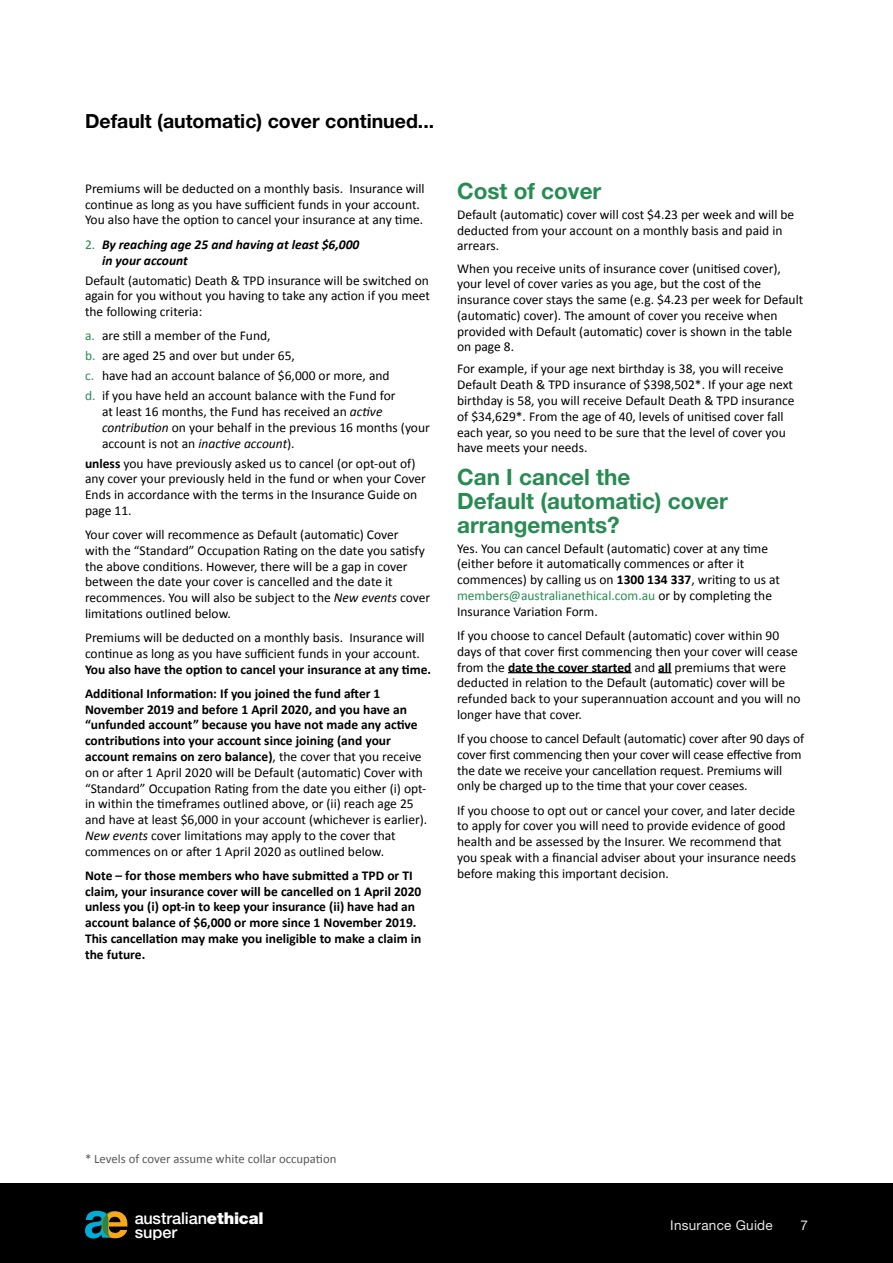
<style>
.page{position:relative;width:893px;height:1263px;background:#fff}
.page>*{position:absolute;margin:0;border:0;box-sizing:border-box;transform-origin:0 0}
.t1{font:700 22.5px/24px "Helvetica Neue LT Std";color:#268c52}
.t2{font:700 19.5px "Helvetica Neue LT Std";color:#000101}
.t3{font:500 16.35px/14px "Helvetica Neue";color:#fff}
.t4{font:13.5px/15.8px "Calibri";color:#000}
.t5{font:700 13.5px/15.8px "Calibri";color:#000}
.t6{font:italic 700 13.5px/15.8px "Calibri";color:#000}
.t7{font:13.5px "Helvetica Neue LT Std";letter-spacing:.02em;color:#e6e7e8}
.t8{font:12.75px "Calibri";color:#58595b}
.s1{font-weight:400;font-style:normal;color:#268c52}
.s2{color:#268c52}
.s3{font-style:italic}
.s4{font-weight:700}
.s5{font-family:"Helvetica Neue LT Com";font-weight:900}
</style>
<div class="page">
<div style="left:0;top:1183px;width:893px;height:80px;background:#000"></div>
<svg style="left:85px;top:1211px;width:42px;height:27px"></svg>
<hr style="left:508px;top:672px;width:123px;height:1px;background:#000">
<svg style="left:658px;top:672px;width:14px;height:1px"></svg>
<h2 class="t2" style="left:85px;top:109px;width:351px">Default (automatic) cover continued...</h2>
<p class="t4" style="left:85px;top:181px;width:341px">Premiums will be deducted on a monthly basis. Insurance will continue as long as you have sufficient funds in your account.<br>You also have the option to cancel your insurance at any time.</p>
<p class="t6" style="left:102px;top:236px;width:259px;text-indent:-17px"><span class="s1">2.</span> By reaching age 25 and having at least $6,000 in your account</p>
<p class="t4" style="left:85px;top:272px;width:347px;text-align:justify">Default (automatic) Death &amp; TPD insurance will be switched on again for you without you having to take any action if you meet the following criteria:</p>
<p class="t4" style="left:85px;top:326px;width:312px;line-height:20px"><span class="s2">a.</span> are still a member of the Fund,<br><span class="s2">b.</span> are aged 25 and over but under 65,<br><span class="s2">c.</span> have had an account balance of $6,000 or more, and <span class="s2">d.</span> if you have held an account balance with the Fund for</p>
<p class="t4" style="left:102px;top:404px;width:329px">at least 16 months, the Fund has received an <span class="s3">active contribution</span> on your behalf in the previous 16 months (your account is not an <span class="s3">inactive account</span>).</p>
<p class="t4" style="left:85px;top:455px;width:342px"><span class="s4">unless</span> you have previously asked us to cancel (or opt-out of) any cover your previously held in the fund or when your Cover Ends in accordance with the terms in the Insurance Guide on page 11.</p>
<p class="t4" style="left:85px;top:527px;width:347px">Your cover will recommence as Default (automatic) Cover<br>with the “Standard” Occupation Rating on the date you satisfy the above conditions. However, there will be a gap in cover between the date your cover is cancelled and the date it recommences. You will also be subject to the <span class="s3">New events</span> cover limitations outlined below.</p>
<p class="t4" style="left:85px;top:630px;width:341px">Premiums will be deducted on a monthly basis. Insurance will continue as long as you have sufficient funds in your account.</p>
<p class="t5" style="left:85px;top:657px;width:348px;line-height:24.3px">You also have the option to cancel your insurance at any time.<br>Additional Information: If you joined the fund after 1</p>
<p class="t4" style="left:85px;top:701px;width:344px"><span class="s4">November 2019 and before 1 April 2020, and you have an “unfunded account” because you have not made any active contributions into your account since joining (and your account remains on zero balance)</span>, the cover that you receive on or after 1 April 2020 will be Default (automatic) Cover with “Standard” Occupation Rating from the date you either (i) opt&shy;in within the timeframes outlined above, or (ii) reach age 25 and have at least $6,000 in your account (whichever is earlier).<br><span class="s3">New events</span> cover limitations may apply to the cover that commences on or after 1 April 2020 as outlined below.</p>
<p class="t5" style="left:85px;top:867px;width:338px">Note – for those members who have submitted a TPD or TI claim, your insurance cover will be cancelled on 1 April 2020 unless you (i) opt-in to keep your insurance (ii) have had an account balance of $6,000 or more since 1 November 2019.<br>This cancellation may make you ineligible to make a claim in the future.</p>
<h1 class="t1" style="left:457px;top:178px;width:146px">Cost of cover</h1>
<p class="t4" style="left:457px;top:207px;width:339px">Default (automatic) cover will cost $4.23 per week and will be deducted from your account on a monthly basis and paid in arrears.</p>
<p class="t4" style="left:457px;top:260px;width:348px">When you receive units of insurance cover (unitised cover), your level of cover varies as you age, but the cost of the insurance cover stays the same (e.g. $4.23 per week for Default (automatic) cover). The amount of cover you receive when provided with Default (automatic) cover is shown in the table on page 8.</p>
<p class="t4" style="left:457px;top:361px;width:339px">For example, if your age next birthday is 38, you will receive Default Death &amp; TPD insurance of $398,502*. If your age next birthday is 58, you will receive Default Death &amp; TPD insurance of $34,629*. From the age of 40, levels of unitised cover fall each year, so you need to be sure that the level of cover you have meets your needs.</p>
<h1 class="t1" style="left:457px;top:464px;width:272px">Can I cancel the<br>Default (automatic) cover arrangements?</h1>
<p class="t4" style="left:457px;top:540px;width:324px">Yes. You can cancel Default (automatic) cover at any time (either before it automatically commences or after it commences) by calling us on <span class="s4">1300 134 337</span>, writing to us at <span class="s2">members@australianethical.com.au</span> or by completing the Insurance Variation Form.</p>
<p class="t4" style="left:457px;top:628px;width:345px">If you choose to cancel Default (automatic) cover within 90 days of that cover first commencing then your cover will cease from the <span class="s4">date the cover started</span> and <span class="s4">all</span> premiums that were deducted in relation to the Default (automatic) cover will be refunded back to your superannuation account and you will no longer have that cover.</p>
<p class="t4" style="left:457px;top:731px;width:348px">If you choose to cancel Default (automatic) cover after 90 days of cover first commencing then your cover will cease effective from the date we receive your cancellation request. Premiums will only be charged up to the time that your cover ceases.</p>
<p class="t4" style="left:457px;top:802px;width:340px">If you choose to opt out or cancel your cover, and later decide to apply for cover you will need to provide evidence of good health and be assessed by the Insurer. We recommend that you speak with a financial adviser about your insurance needs before making this important decision.</p>
<p class="t8" style="left:85px;top:1151px;width:253px">* Levels of cover assume white collar occupation</p>
<p class="t3" style="left:135px;top:1209px;width:130px">australian<span class="s5">ethical </span>super</p>
<p class="t7" style="left:670px;top:1217px;width:104px">Insurance Guide</p>
<p class="t7" style="left:800px;top:1217px;width:9px">7</p>
</div>
